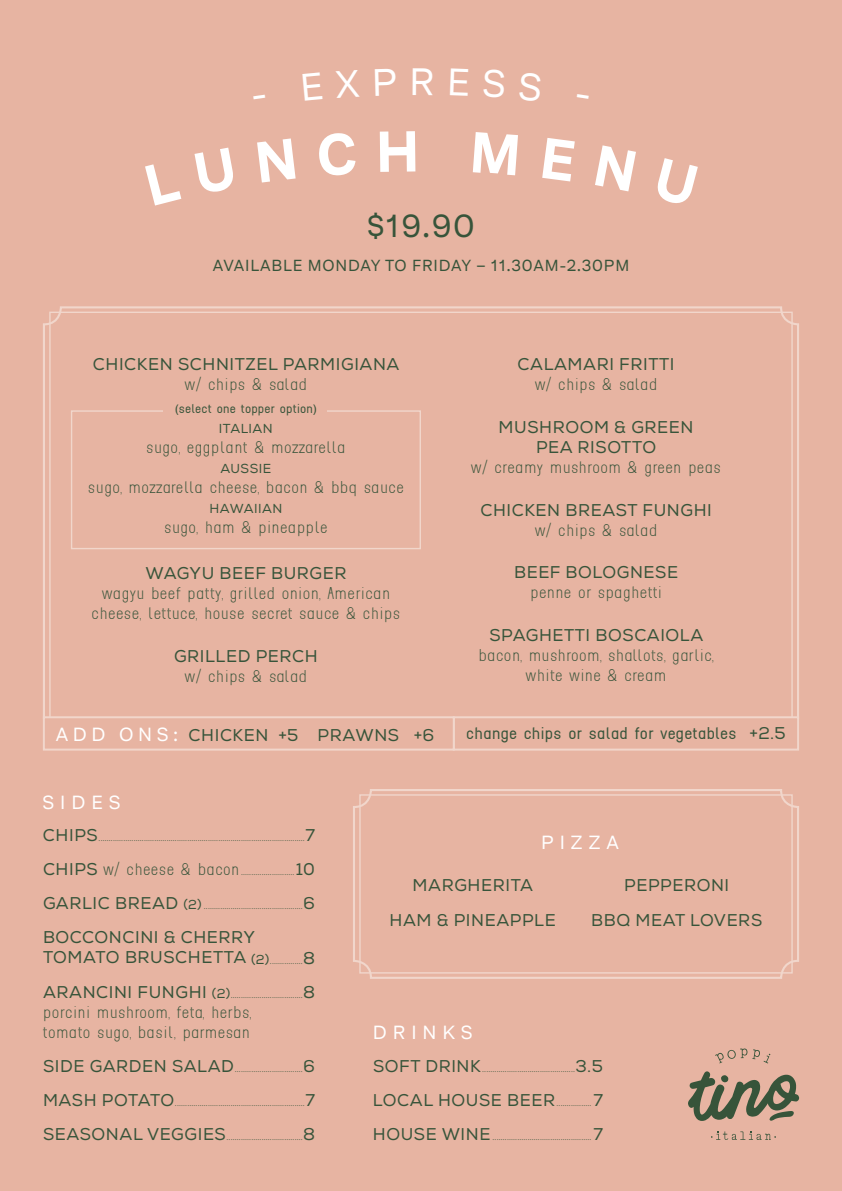
<style>
.page{position:relative;width:842px;height:1191px;background:#e7b4a2}
.page>*{position:absolute;margin:0;border:0;box-sizing:border-box;transform-origin:0 0}
.t1{font:40.1px "Aestetico";color:#fff}
.t2{font:33.5px "Aestetico";color:#37543a}
.t3{font:20px "Aestetico";letter-spacing:.3em;color:#fff}
.t4{font:17px/20px "Devanesa";letter-spacing:.02em;color:#37543a;text-align:center}
.t5{font:17px/20px "Nexa";letter-spacing:.035em;color:#37543a;text-align:center}
.t6{font:16.8px "Aestetico";letter-spacing:.05em;color:#37543a}
.t7{font:13px "Devanesa";letter-spacing:.02em;color:#37543a}
.t8{font:13px "Nexa";letter-spacing:.035em;color:#37543a}
.t9{font:8px "Nexa";color:#37543a}
.s1{font-family:"Nexa"}
.s2{font-size:17px}
.s3{font-family:"Devanesa";font-size:17px}
.s4{font-size:13px}
.s5{font-size:8px}
</style>
<div class="page">
<div style="left:359px;top:794px;width:434px;height:179px;border:1px solid #f1d6cb"></div>
<div style="left:353px;top:789px;width:446px;height:190px;border:2px solid #f1d6cb;border-radius:17px"></div>
<div style="left:453px;top:716px;width:346px;height:34px;background:#e7b4a2;border:2px solid #f1d6cb"></div>
<div style="left:43px;top:716px;width:412px;height:34px;background:#e7b4a2;border:2px solid #f1d6cb"></div>
<div style="left:71px;top:410px;width:350px;height:139px;border:1px solid #f1d6cb"></div>
<div style="left:163px;top:397px;width:164px;height:26px;background:#e7b4a2"></div>
<svg style="left:715px;top:1048px;width:55px;height:15px"></svg>
<svg style="left:711px;top:1131px;width:65px;height:9px"></svg>
<svg style="left:688px;top:1071px;width:111px;height:50px"></svg>
<h1 class="t1" style="left:409px;top:59px;width:27px">R</h1>
<h2 class="t2" style="left:367px;top:207px;width:109px">$19.90</h2>
<h3 class="t6" style="left:213px;top:255px;width:418px">AVAILABLE MONDAY TO FRIDAY – 11.30AM-2.30PM</h3>
<h3 class="t5" style="left:93px;top:355px;width:308px">CHICKEN SCHNITZEL PARMIGIANA</h3>
<h3 class="t4" style="left:185px;top:374px;width:124px">w/ chips &amp; salad</h3>
<h3 class="t7" style="left:175px;top:401px;width:143px">(select one topper option)</h3>
<h3 class="t8" style="left:219px;top:421px;width:55px">ITALIAN</h3>
<h3 class="t4" style="left:146px;top:437px;width:201px">sugo, eggplant &amp; mozzarella</h3>
<h3 class="t8" style="left:221px;top:461px;width:52px">AUSSIE</h3>
<h3 class="t4" style="left:88px;top:477px;width:317px">sugo, mozzarella cheese, bacon &amp; bbq sauce</h3>
<h3 class="t8" style="left:210px;top:501px;width:74px">HAWAIIAN</h3>
<h3 class="t4" style="left:164px;top:517px;width:165px">sugo, ham &amp; pineapple</h3>
<h3 class="t5" style="left:145px;top:563px;width:203px">WAGYU BEEF BURGER</h3>
<h3 class="t4" style="left:92px;top:583px;width:310px">wagyu beef patty, grilled onion, American cheese, lettuce, house secret sauce &amp; chips</h3>
<h3 class="t5" style="left:174px;top:646px;width:145px">GRILLED PERCH</h3>
<h3 class="t4" style="left:185px;top:665px;width:124px">w/ chips &amp; salad</h3>
<h3 class="t5" style="left:518px;top:355px;width:158px">CALAMARI FRITTI</h3>
<h3 class="t4" style="left:535px;top:374px;width:124px">w/ chips &amp; salad</h3>
<h3 class="t5" style="left:499px;top:417px;width:196px">MUSHROOM &amp; GREEN<br>PEA RISOTTO</h3>
<h3 class="t4" style="left:471px;top:457px;width:252px">w/ creamy mushroom &amp; green peas</h3>
<h3 class="t5" style="left:480px;top:500px;width:233px">CHICKEN BREAST FUNGHI</h3>
<h3 class="t4" style="left:535px;top:520px;width:124px">w/ chips &amp; salad</h3>
<h3 class="t5" style="left:514px;top:563px;width:165px">BEEF BOLOGNESE</h3>
<h3 class="t4" style="left:530px;top:582px;width:133px">penne or spaghetti</h3>
<h3 class="t5" style="left:489px;top:625px;width:215px">SPAGHETTI BOSCAIOLA</h3>
<h3 class="t4" style="left:478px;top:645px;width:237px">bacon, mushroom, shallots, garlic, white wine &amp; cream</h3>
<h3 class="t3" style="left:56px;top:723px;width:124px">ADD ONS:</h3>
<h3 class="t5" style="left:189px;top:725px;width:247px">CHICKEN +5 PRAWNS +6</h3>
<h3 class="t4" style="left:466px;top:723px;width:321px">change chips or salad for vegetables <span class="s1">+2.5</span></h3>
<h3 class="t3" style="left:43px;top:790px;width:80px">SIDES</h3>
<p class="t9" style="left:43px;top:833px;width:274px"><span class="s2">CHIPS</span>....................................................................................................<span class="s2">7</span></p>
<p class="t9" style="left:43px;top:867px;width:274px"><span class="s2">CHIPS</span> <span class="s3">w/ cheese &amp; bacon</span> ..........................<span class="s2">10</span></p>
<p class="t9" style="left:43px;top:901px;width:273px"><span class="s2">GARLIC BREAD</span> <span class="s4">(2)</span> ................................................<span class="s2">6</span></p>
<h3 class="t5" style="left:43px;top:928px;width:273px;text-align:left">BOCCONCINI &amp; CHERRY<br>TOMATO BRUSCHETTA <span class="s4">(2)</span><span class="s5">................</span>8</h3>
<p class="t9" style="left:43px;top:990px;width:273px"><span class="s2">ARANCINI FUNGHI</span> <span class="s4">(2)</span>...................................<span class="s2">8</span></p>
<h3 class="t4" style="left:43px;top:1001px;width:210px;text-align:left">porcini mushroom, feta, herbs, tomato sugo, basil, parmesan</h3>
<p class="t9" style="left:43px;top:1064px;width:274px"><span class="s2">SIDE GARDEN SALAD</span>.................................<span class="s2">6</span></p>
<p class="t9" style="left:43px;top:1098px;width:273px"><span class="s2">MASH POTATO</span>...............................................................<span class="s2">7</span></p>
<p class="t9" style="left:43px;top:1132px;width:273px"><span class="s2">SEASONAL VEGGIES</span>.....................................<span class="s2">8</span></p>
<h3 class="t3" style="left:541px;top:831px;width:79px">PIZZA</h3>
<h3 class="t5" style="left:389px;top:868px;width:168px;line-height:34.2px">MARGHERITA<br>HAM &amp; PINEAPPLE</h3>
<h3 class="t5" style="left:591px;top:868px;width:173px;line-height:34.2px">PEPPERONI<br>BBQ MEAT LOVERS</h3>
<h3 class="t3" style="left:373px;top:1021px;width:101px">DRINKS</h3>
<p class="t9" style="left:373px;top:1064px;width:231px"><span class="s2">SOFT DRINK</span> .............................................<span class="s2">3.5</span></p>
<p class="t9" style="left:373px;top:1098px;width:231px"><span class="s2">LOCAL HOUSE BEER</span>................. <span class="s2">7</span></p>
<p class="t9" style="left:373px;top:1132px;width:231px"><span class="s2">HOUSE WINE</span> ................................................ <span class="s2">7</span></p>
</div>
